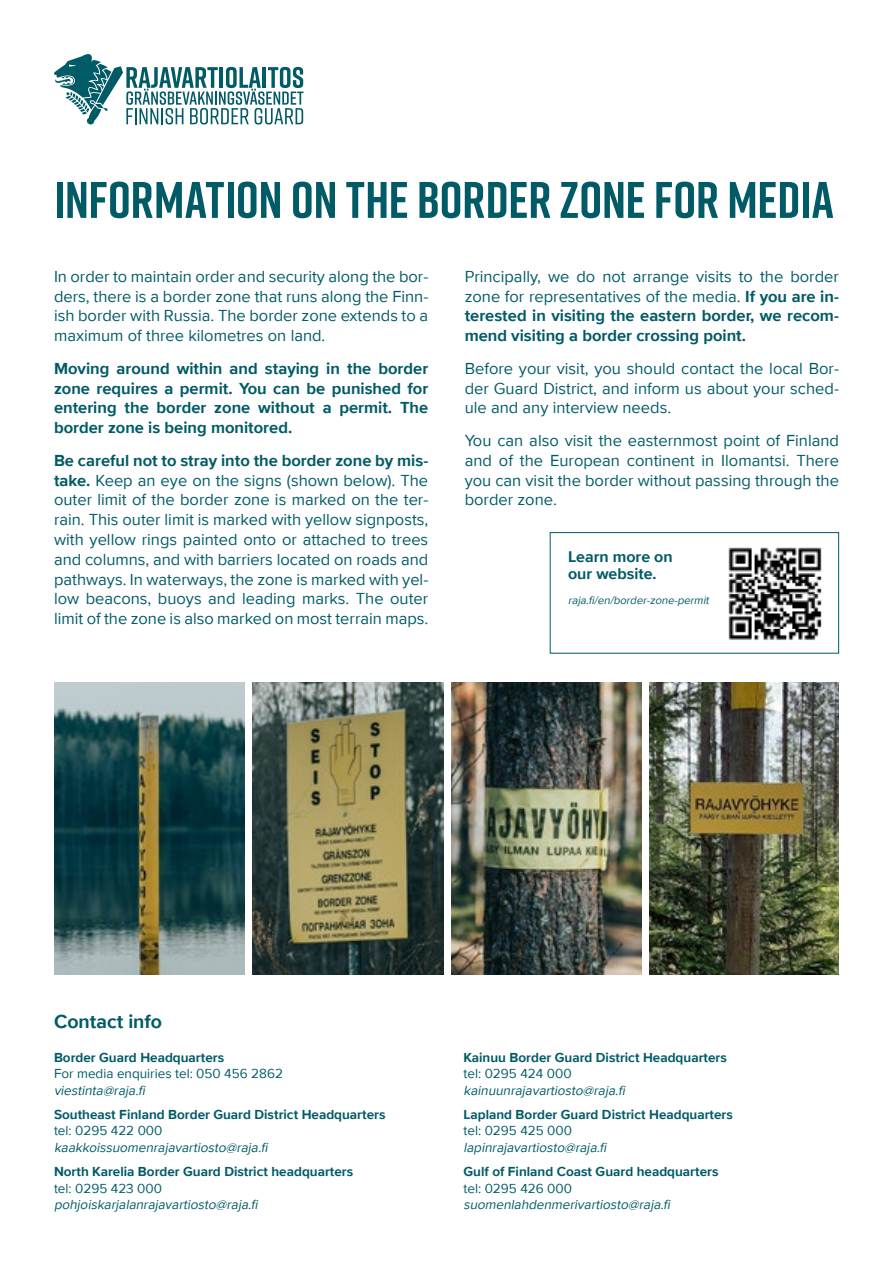
<style>
.page{position:relative;width:893px;height:1263px;background:#fff}
.page>*{position:absolute;margin:0;border:0;box-sizing:border-box;transform-origin:0 0}
.Otsikko{font:700 51.3px "Rift";letter-spacing:-.01em;color:#005b67}
.Alaotsikko{font:700 19.5px "Proxima Nova";color:#005b67}
.t1{font:16.5px/19.8px "Proxima Nova";color:#005b67;text-align:justify}
.t2{font:700 16.5px/19.8px "Proxima Nova";color:#005b67;text-align:justify}
.t3{font:700 15.9px/17.2px "Proxima Nova";color:#005b67}
.t4{font:700 13.5px/16.2px "Proxima Nova";color:#005b67}
.t5{font:13.5px/16.2px "Proxima Nova";color:#005b67}
.t6{font:italic 11.25px "Proxima Nova";color:#005b67}
.s1{font-weight:700}
.s2{font-weight:400}
.s3{font-style:italic}
.s4{font-weight:400;font-style:italic}
</style>
<div class="page">
<svg style="left:54px;top:54px;width:249px;height:70px"></svg>
<img style="left:451px;top:682px;width:190px;height:293px">
<img style="left:253px;top:682px;width:190px;height:293px">
<img style="left:54px;top:682px;width:190px;height:293px">
<img style="left:649px;top:682px;width:190px;height:293px">
<div style="left:550px;top:532px;width:289px;height:121px;border:1px solid #005b67"></div>
<img style="left:728px;top:547px;width:94px;height:94px">
<h1 class="Otsikko" style="left:54px;top:163px;width:781px">INFORMATION ON THE BORDER ZONE FOR MEDIA</h1>
<p class="t1" style="left:54px;top:266px;width:376px">In order to maintain order and security along the bor&shy;ders, there is a border zone that runs along the Finn&shy;ish border with Russia. The border zone extends to a maximum of three kilometres on land.</p>
<p class="t2" style="left:54px;top:358px;width:376px">Moving around within and staying in the border zone requires a permit. You can be punished for entering the border zone without a permit. The border zone is being monitored.</p>
<p class="t1" style="left:54px;top:450px;width:376px"><span class="s1">Be careful not to stray into the border zone by mis&shy;take.</span> Keep an eye on the signs (shown below). The outer limit of the border zone is marked on the ter&shy;rain. This outer limit is marked with yellow signposts, with yellow rings painted onto or attached to trees and columns, and with barriers located on roads and pathways. In waterways, the zone is marked with yel&shy;low beacons, buoys and leading marks. The outer limit of the zone is also marked on most terrain maps.</p>
<p class="t2" style="left:465px;top:266px;width:376px"><span class="s2">Principally, we do not arrange visits to the border zone for representatives of the media.</span> If you are in&shy;terested in visiting the eastern border, we recom&shy;mend visiting a border crossing point.</p>
<p class="t1" style="left:465px;top:358px;width:376px">Before your visit, you should contact the local Bor&shy;der Guard District, and inform us about your sched&shy;ule and any interview needs.</p>
<p class="t1" style="left:465px;top:430px;width:376px">You can also visit the easternmost point of Finland and of the European continent in Ilomantsi. There you can visit the border without passing through the border zone.</p>
<p class="t3" style="left:568px;top:547px;width:106px">Learn more on our website.</p>
<p class="t6" style="left:568px;top:592px;width:145px">raja.fi/en/border-zone-permit</p>
<h2 class="Alaotsikko" style="left:54px;top:1007px;width:110px">Contact info</h2>
<p class="t5" style="left:54px;top:1049px;width:230px"><span class="s1">Border Guard Headquarters<br></span>For media enquiries tel: 050 456 2862 <span class="s3">viestinta@raja.fi</span></p>
<p class="t4" style="left:54px;top:1106px;width:333px">Southeast Finland Border Guard District Headquarters <span class="s2">tel: 0295 422 000<br></span><span class="s4">kaakkoissuomenrajavartiosto@raja.fi</span></p>
<p class="t4" style="left:54px;top:1163px;width:301px">North Karelia Border Guard District headquarters <span class="s2">tel: 0295 423 000 </span><span class="s4">pohjoiskarjalanrajavartiosto@raja.fi</span></p>
<p class="t4" style="left:463px;top:1049px;width:265px">Kainuu Border Guard District Headquarters <span class="s2">tel: 0295 424 000 </span><span class="s4">kainuunrajavartiosto@raja.fi</span></p>
<p class="t4" style="left:463px;top:1106px;width:271px">Lapland Border Guard District Headquarters <span class="s2">tel: 0295 425 000<br></span><span class="s4">lapinrajavartiosto@raja.fi</span></p>
<p class="t4" style="left:463px;top:1163px;width:256px">Gulf of Finland Coast Guard headquarters <span class="s2">tel: 0295 426 000 </span><span class="s4">suomenlahdenmerivartiosto@raja.fi</span></p>
</div>
